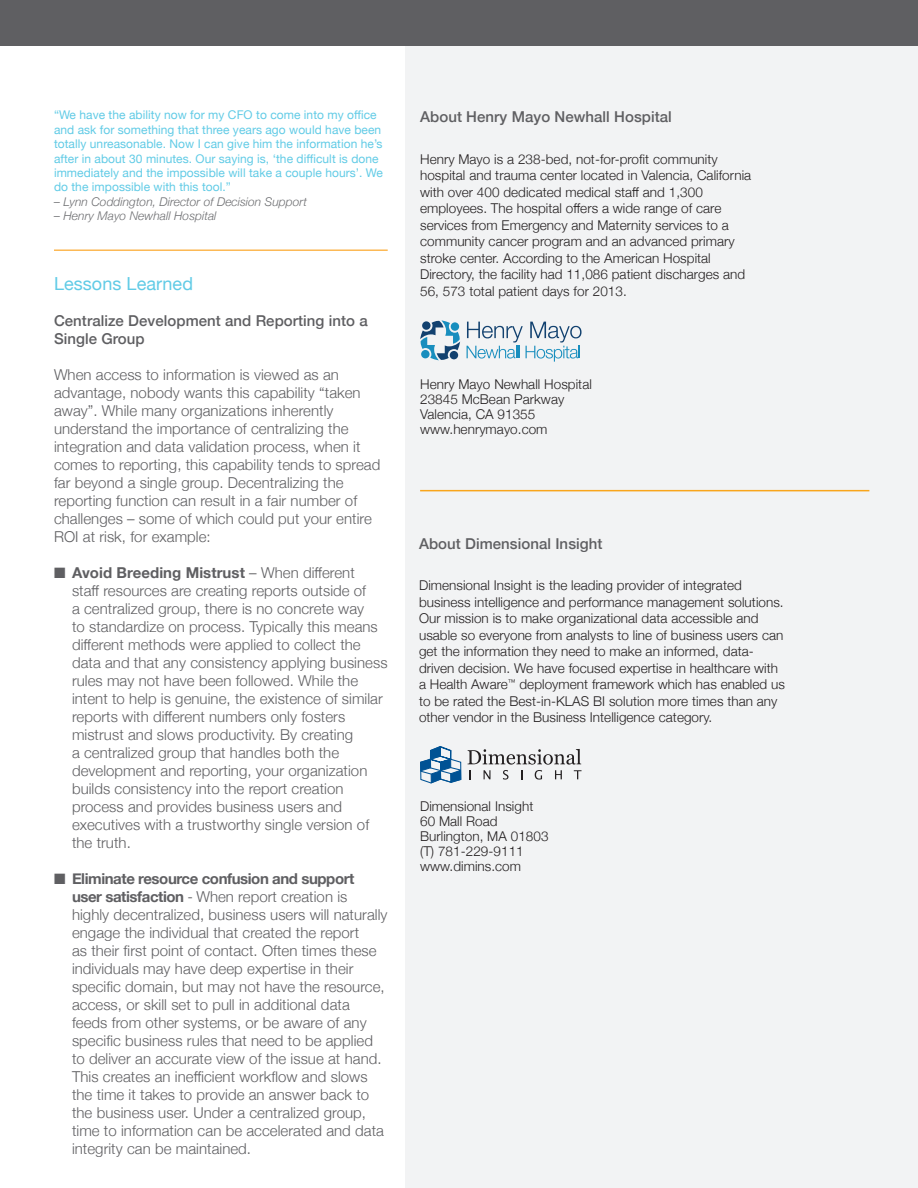
<style>
.page{position:relative;width:918px;height:1188px;background:#fff}
.page>*{position:absolute;margin:0;border:0;box-sizing:border-box;transform-origin:0 0}
.t1{font:18px "Helvetica Neue";letter-spacing:.005em;color:#61cbe6}
.t2{font:300 15px/18px "Helvetica Neue";letter-spacing:.005em;color:#5f5f62}
.t3{font:500 15px/18px "Helvetica Neue";letter-spacing:.005em;color:#5f5f62}
.t4{font:300 13.5px/16.5px "Helvetica Neue";letter-spacing:.005em;color:#231f20}
.t5{font:12px/14.4px "Helvetica Neue";letter-spacing:.005em;color:#61cbe6}
.t6{font:italic 300 12px "Helvetica Neue";letter-spacing:.005em;color:#6d6e71}
.s1{font-weight:700}
</style>
<div class="page">
<div style="left:405px;top:0;width:513px;height:1188px;background:#f2f3f4"></div>
<hr style="left:420px;top:490px;width:449px;height:1px;background:#f9a51b">
<div style="left:0;top:0;width:918px;height:45px;background:#5f5f62"></div>
<hr style="left:54px;top:249px;width:334px;height:2px;background:#fcb853">
<svg style="left:420px;top:746px;width:42px;height:38px"></svg>
<svg style="left:468px;top:749px;width:114px;height:31px"></svg>
<svg style="left:420px;top:320px;width:40px;height:40px"></svg>
<div style="left:450px;top:351px;width:8px;height:8px;background:#12416f;border-radius:50%"></div>
<svg style="left:467px;top:322px;width:115px;height:40px"></svg>
<p class="t5" style="left:54px;top:109px;width:330px">“We have the ability now for my CFO to come into my office and ask for something that three years ago would have been totally unreasonable. Now I can give him the information he’s after in about 30 minutes. Our saying is, ‘the difficult is done immediately and the impossible will take a couple hours’. We do the impossible with this tool.”</p>
<p class="t6" style="left:54px;top:192px;width:254px">– Lynn Coddington, Director of Decision Support</p>
<p class="t6" style="left:54px;top:207px;width:164px">– Henry Mayo Newhall Hospital</p>
<p class="t1" style="left:54px;top:271px;width:141px">Lessons Learned</p>
<p class="t3" style="left:54px;top:311px;width:315px">Centralize Development and Reporting into a<br>Single Group</p>
<p class="t2" style="left:54px;top:365px;width:328px">When access to information is viewed as an advantage, nobody wants this capability “taken away”. While many organizations inherently understand the importance of centralizing the integration and data validation process, when it comes to reporting, this capability tends to spread far beyond a single group. Decentralizing the reporting function can result in a fair number of challenges – some of which could put your entire ROI at risk, for example:</p>
<p class="t2" style="left:72px;top:563px;width:317px;text-indent:-18px">■ <span class="s1">Avoid Breeding Mistrust</span> – When different<br>staff resources are creating reports outside of<br>a centralized group, there is no concrete way<br>to standardize on process. Typically this means different methods were applied to collect the data and that any consistency applying business rules may not have been followed. While the intent to help is genuine, the existence of similar reports with different numbers only fosters mistrust and slows productivity. By creating<br>a centralized group that handles both the development and reporting, your organization builds consistency into the report creation process and provides business users and executives with a trustworthy single version of the truth.</p>
<p class="t2" style="left:72px;top:869px;width:317px;text-indent:-18px">■ <span class="s1">Eliminate resource confusion and support user satisfaction</span> - When report creation is highly decentralized, business users will naturally engage the individual that created the report<br>as their first point of contact. Often times these individuals may have deep expertise in their specific domain, but may not have the resource, access, or skill set to pull in additional data feeds from other systems, or be aware of any specific business rules that need to be applied to deliver an accurate view of the issue at hand.<br>This creates an inefficient workflow and slows the time it takes to provide an answer back to the business user. Under a centralized group, time to information can be accelerated and data integrity can be maintained.</p>
<p class="t3" style="left:420px;top:107px;width:253px">About Henry Mayo Newhall Hospital</p>
<p class="t4" style="left:420px;top:150px;width:333px">Henry Mayo is a 238-bed, not-for-profit community hospital and trauma center located in Valencia, California with over 400 dedicated medical staff and 1,300 employees. The hospital offers a wide range of care services from Emergency and Maternity services to a community cancer program and an advanced primary stroke center. According to the American Hospital Directory, the facility had 11,086 patient discharges and 56, 573 total patient days for 2013.</p>
<p class="t4" style="left:420px;top:376px;width:173px;line-height:15px">Henry Mayo Newhall Hospital<br>23845 McBean Parkway<br>Valencia, CA 91355 www.henrymayo.com</p>
<p class="t3" style="left:419px;top:534px;width:185px">About Dimensional Insight</p>
<p class="t4" style="left:419px;top:576px;width:367px">Dimensional Insight is the leading provider of integrated business intelligence and performance management solutions.<br>Our mission is to make organizational data accessible and usable so everyone from analysts to line of business users can get the information they need to make an informed, data&shy;driven decision. We have focused expertise in healthcare with a Health Aware<sup>™</sup> deployment framework which has enabled us to be rated the Best-in-KLAS BI solution more times than any other vendor in the Business Intelligence category.</p>
<p class="t4" style="left:420px;top:798px;width:130px;line-height:15px">Dimensional Insight<br>60 Mall Road<br>Burlington, MA 01803 (T) 781-229-9111 www.dimins.com</p>
</div>
